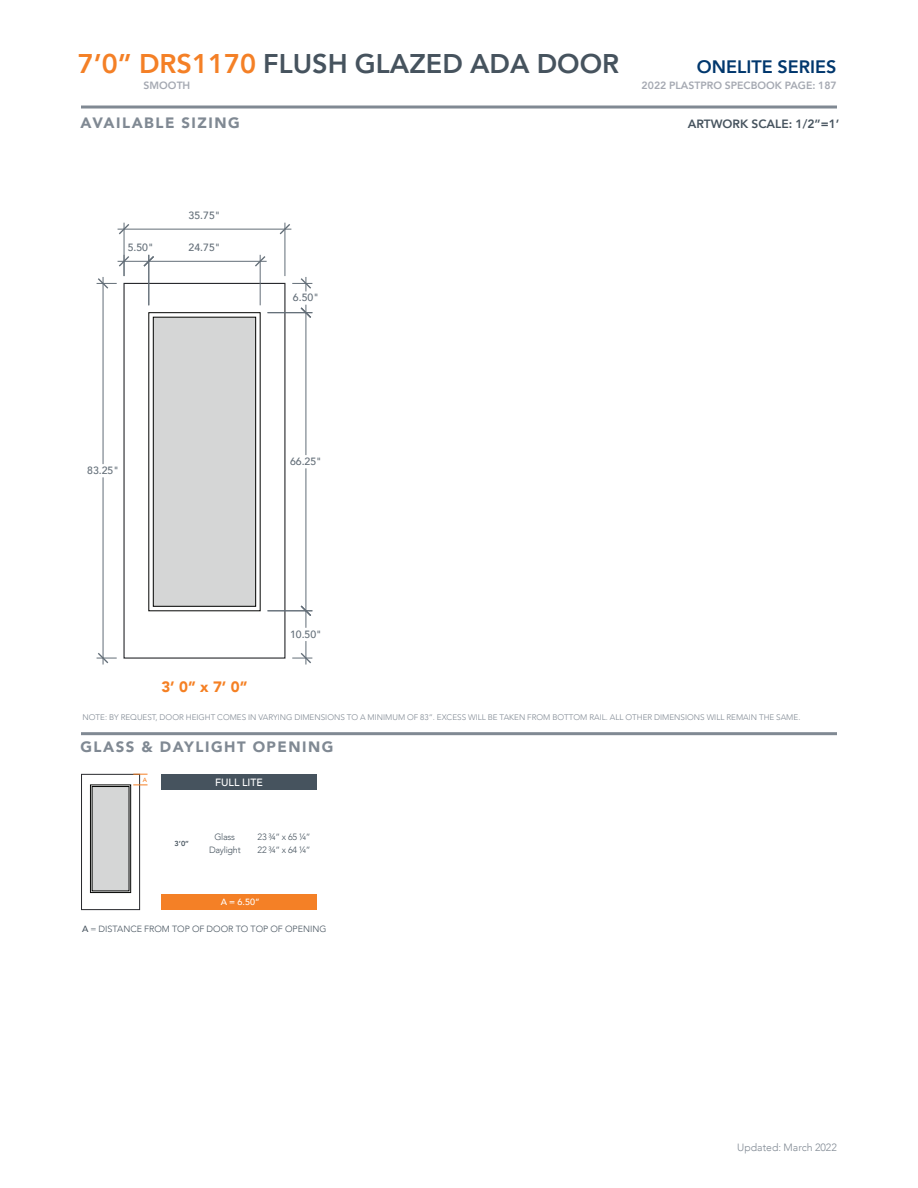
<style>
.page{position:relative;width:918px;height:1188px;background:#fff}
.page>*{position:absolute;margin:0;border:0;box-sizing:border-box;transform-origin:0 0}
.t1{font:800 27px "Avenir";color:#46535e}
.t2{font:800 18px "Avenir";color:#00376d}
.t3{font:900 15px "Avenir";letter-spacing:.1em;color:#808993}
.t4{font:900 15px "Avenir";color:#f58023}
.t5{font:800 12px "Avenir";color:#46535e}
.t6{font:500 10.5px "Avenir";color:#626d77}
.t7{font:800 10.5px "Avenir";color:#a5a9b2}
.t8{font:300 10.5px "Avenir";color:#808993}
.t9{font:500 10.5px "Avenir";color:#fff}
.t10{font:300 9px/12.8px "Avenir";color:#46535e}
.t11{font:300 9px/12.8px "Avenir";letter-spacing:-.03em;color:#46535e;text-align:center}
.t12{font:500 9px "Avenir";color:#fff}
.t13{font:300 8.1px "Avenir";color:#808993}
.t14{font:800 7.2px "Avenir";color:#46535e}
.t15{font:500 6px "Avenir";color:#f48026}
.s1{color:#f48026}
.s2{font-weight:500}
</style>
<div class="page">
<div style="left:153px;top:317px;width:103px;height:289px;background:#d5d6d6"></div>
<div style="left:153px;top:317px;width:103px;height:290px;border:1px solid #040503"></div>
<hr style="left:103px;top:477px;width:1px;height:188px;background:#626d77">
<hr style="left:103px;top:277px;width:1px;height:187px;background:#626d77">
<svg style="left:96px;top:651px;width:21px;height:14px"></svg>
<hr style="left:118px;top:229px;width:173px;height:1px;background:#626d77">
<hr style="left:285px;top:223px;width:1px;height:53px;background:#626d77">
<hr style="left:124px;top:223px;width:1px;height:53px;background:#626d77">
<svg style="left:278px;top:222px;width:14px;height:14px"></svg>
<svg style="left:117px;top:222px;width:14px;height:14px"></svg>
<svg style="left:292px;top:277px;width:21px;height:14px"></svg>
<hr style="left:306px;top:468px;width:1px;height:143px;background:#626d77">
<hr style="left:306px;top:313px;width:1px;height:142px;background:#626d77">
<svg style="left:299px;top:305px;width:14px;height:14px"></svg>
<hr style="left:268px;top:312px;width:44px;height:1px;background:#626d77">
<svg style="left:299px;top:604px;width:14px;height:24px"></svg>
<hr style="left:268px;top:610px;width:44px;height:1px;background:#626d77">
<svg style="left:292px;top:641px;width:21px;height:24px"></svg>
<hr style="left:149px;top:261px;width:118px;height:1px;background:#626d77">
<svg style="left:253px;top:255px;width:14px;height:13px"></svg>
<hr style="left:260px;top:255px;width:1px;height:50px;background:#626d77">
<hr style="left:118px;top:261px;width:31px;height:1px;background:#626d77">
<svg style="left:142px;top:255px;width:13px;height:13px"></svg>
<hr style="left:148px;top:255px;width:1px;height:50px;background:#626d77">
<svg style="left:96px;top:255px;width:35px;height:35px"></svg>
<div style="left:81px;top:774px;width:59px;height:136px;border:1px solid #28292d"></div>
<div style="left:92px;top:787px;width:37px;height:104px;background:#d5d6d6"></div>
<div style="left:90px;top:785px;width:41px;height:108px;border:1px solid #040503"></div>
<div style="left:81px;top:106px;width:756px;height:3px;border:2px solid #808993"></div>
<div style="left:81px;top:732px;width:756px;height:3px;border:2px solid #808993"></div>
<svg style="left:133px;top:774px;width:15px;height:1px"></svg>
<svg style="left:133px;top:785px;width:15px;height:1px"></svg>
<div style="left:161px;top:774px;width:155px;height:16px;background:#46535e"></div>
<div style="left:161px;top:894px;width:155px;height:16px;background:#f48026"></div>
<h1 class="t1" style="left:78px;top:43px;width:543px"><span class="s1">7’0” DRS1170</span> FLUSH GLAZED ADA DOOR</h1>
<h2 class="t2" style="left:697px;top:53px;width:141px">ONELITE SERIES</h2>
<p class="t7" style="left:642px;top:77px;width:197px">2022 PLASTPRO SPECBOOK PAGE: 187</p>
<p class="t7" style="left:144px;top:77px;width:48px">SMOOTH</p>
<h3 class="t3" style="left:81px;top:110px;width:161px">AVAILABLE SIZING</h3>
<h3 class="t5" style="left:688px;top:114px;width:153px">ARTWORK SCALE: 1/2”=1’</h3>
<p class="t6" style="left:189px;top:206px;width:33px">35.75"</p>
<p class="t6" style="left:128px;top:239px;width:27px">5.50"</p>
<p class="t6" style="left:189px;top:239px;width:33px">24.75"</p>
<p class="t6" style="left:87px;top:461px;width:33px">83.25"</p>
<p class="t6" style="left:293px;top:289px;width:27px">6.50"</p>
<p class="t6" style="left:290px;top:452px;width:33px">66.25"</p>
<h3 class="t4" style="left:161px;top:674px;width:88px">3’ 0” x 7’ 0”</h3>
<p class="t6" style="left:290px;top:625px;width:33px">10.50"</p>
<p class="t13" style="left:83px;top:713px;width:719px">NOTE: BY REQUEST, DOOR HEIGHT COMES IN VARYING DIMENSIONS TO A MINIMUM OF 83”. EXCESS WILL BE TAKEN FROM BOTTOM RAIL. ALL OTHER DIMENSIONS WILL REMAIN THE SAME.</p>
<h3 class="t3" style="left:80px;top:734px;width:255px">GLASS &amp; DAYLIGHT OPENING</h3>
<p class="t15" style="left:143px;top:775px;width:6px">A</p>
<p class="t9" style="left:215px;top:773px;width:49px">FULL LITE</p>
<p class="t14" style="left:175px;top:838px;width:16px">3’0”</p>
<p class="t11" style="left:209px;top:831px;width:33px">Glass<br>Daylight</p>
<p class="t10" style="left:258px;top:831px;width:55px">23 ¾” x 65 ¼”<br>22 ¾” x 64 ¼”</p>
<p class="t12" style="left:221px;top:894px;width:41px">A = 6.50”</p>
<p class="t10" style="left:82px;top:923px;width:246px"><span class="s2">A</span> = DISTANCE FROM TOP OF DOOR TO TOP OF OPENING</p>
<p class="t8" style="left:737px;top:1141px;width:101px">Updated: March 2022</p>
</div>
